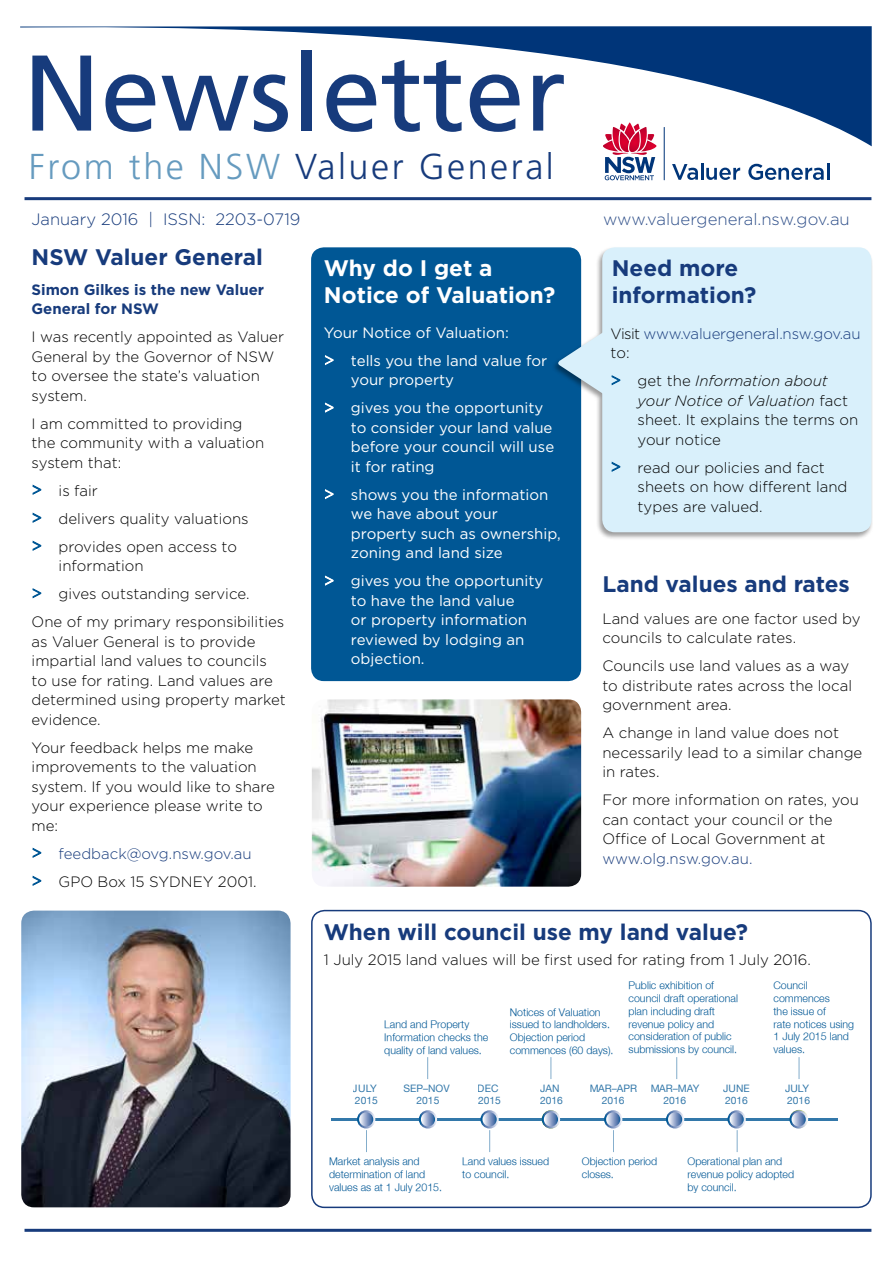
<style>
.page{position:relative;width:893px;height:1263px;background:#fff}
.page>*{position:absolute;margin:0;border:0;box-sizing:border-box;transform-origin:0 0}
.t1{font:107.4px "Frutiger CE";color:#173b7c}
.t2{font:300 36px "Frutiger CE";letter-spacing:.07em;color:#173b7c}
.t3{font:700 22.5px/27px "Gotham";color:#173b7c}
.t4{font:700 22.5px/27px "Gotham";color:#fff}
.t5{font:300 16.5px "Gotham";color:#173b7c}
.t6{font:300 15px/19.5px "Gotham";color:#000}
.t7{font:15px/19.5px "Gotham";color:#fff}
.t8{font:300 15px/28px "Gotham";letter-spacing:-.01em;color:#173b7c}
.t9{font:700 15px/19.5px "Gotham";color:#173b7c}
.t10{font:300 10.65px/12.8px "Helvetica Neue";color:#005795}
.t11{font:10.2px/12.3px "Helvetica Neue";color:#005795}
.s1{color:#669bbf}
.s2{font-size:16.5px;color:#005795}
.s3{color:#000}
.s4{font-style:italic}
.s5{font-weight:300;font-size:16.5px}
</style>
<div class="page">
<div style="left:311px;top:247px;width:270px;height:434px;background:#005795;border-radius:13px"></div>
<hr style="left:25px;top:1229px;width:846px;height:3px;background:#173b7c">
<hr style="left:664px;top:127px;width:1px;height:53px;background:#003579">
<svg style="left:603px;top:146px;width:54px;height:34px"></svg>
<svg style="left:672px;top:164px;width:26px;height:16px"></svg>
<hr style="left:701px;top:163px;width:3px;height:17px;background:#003579">
<svg style="left:706px;top:168px;width:34px;height:12px"></svg>
<svg style="left:748px;top:163px;width:81px;height:17px"></svg>
<svg style="left:32px;top:484px;width:10px;height:11px"></svg>
<svg style="left:32px;top:512px;width:10px;height:11px"></svg>
<svg style="left:32px;top:540px;width:10px;height:11px"></svg>
<svg style="left:32px;top:588px;width:10px;height:10px"></svg>
<svg style="left:32px;top:847px;width:10px;height:11px"></svg>
<svg style="left:32px;top:875px;width:10px;height:11px"></svg>
<img style="left:21px;top:910px;width:270px;height:297px">
<svg style="left:325px;top:355px;width:9px;height:10px"></svg>
<svg style="left:325px;top:402px;width:9px;height:11px"></svg>
<svg style="left:325px;top:489px;width:9px;height:10px"></svg>
<svg style="left:325px;top:575px;width:9px;height:11px"></svg>
<div style="left:551px;top:246px;width:322px;height:294px;background:#000;opacity:.39"></div>
<div style="left:602px;top:247px;width:269px;height:285px;background:#d9f0fb;border-radius:13px"></div>
<svg style="left:556px;top:320px;width:65px;height:86px"></svg>
<svg style="left:611px;top:461px;width:10px;height:11px"></svg>
<img style="left:312px;top:699px;width:269px;height:188px">
<svg style="left:20px;top:26px;width:852px;height:120px"></svg>
<svg style="left:331px;top:1057px;width:507px;height:95px"></svg>
<hr style="left:331px;top:1118px;width:507px;height:2px;background:#005795">
<svg style="left:357px;top:1110px;width:18px;height:18px"></svg>
<svg style="left:359px;top:1112px;width:14px;height:14px"></svg>
<svg style="left:419px;top:1110px;width:18px;height:18px"></svg>
<svg style="left:421px;top:1112px;width:14px;height:14px"></svg>
<svg style="left:480px;top:1110px;width:19px;height:18px"></svg>
<svg style="left:482px;top:1112px;width:15px;height:14px"></svg>
<svg style="left:604px;top:1110px;width:18px;height:18px"></svg>
<svg style="left:606px;top:1112px;width:14px;height:14px"></svg>
<svg style="left:666px;top:1110px;width:18px;height:18px"></svg>
<svg style="left:668px;top:1112px;width:14px;height:14px"></svg>
<svg style="left:727px;top:1110px;width:19px;height:18px"></svg>
<svg style="left:730px;top:1112px;width:14px;height:14px"></svg>
<svg style="left:366px;top:1130px;width:1px;height:22px"></svg>
<svg style="left:489px;top:1130px;width:1px;height:22px"></svg>
<svg style="left:613px;top:1130px;width:1px;height:22px"></svg>
<svg style="left:737px;top:1130px;width:1px;height:22px"></svg>
<svg style="left:427px;top:1057px;width:1px;height:22px"></svg>
<svg style="left:550px;top:1057px;width:1px;height:22px"></svg>
<svg style="left:676px;top:1057px;width:1px;height:22px"></svg>
<svg style="left:799px;top:1057px;width:1px;height:22px"></svg>
<svg style="left:542px;top:1110px;width:18px;height:18px"></svg>
<svg style="left:544px;top:1112px;width:14px;height:14px"></svg>
<svg style="left:789px;top:1110px;width:19px;height:18px"></svg>
<svg style="left:792px;top:1112px;width:14px;height:14px"></svg>
<div style="left:311px;top:910px;width:561px;height:298px;border:2px solid #173b7c;border-radius:13px"></div>
<hr style="left:25px;top:197px;width:846px;height:3px;background:#173b7c">
<h1 class="t1" style="left:23px;top:31px;width:545px">Newsletter</h1>
<h2 class="t2" style="left:29px;top:146px;width:526px"><span class="s1">From the NSW</span> Valuer General</h2>
<p class="t5" style="left:32px;top:209px;width:270px">January 2016 | ISSN: 2203-0719</p>
<p class="t5" style="left:603px;top:209px;width:248px">www.valuergeneral.nsw.gov.au</p>
<h3 class="t3" style="left:32px;top:244px;width:233px">NSW Valuer General</h3>
<p class="t9" style="left:32px;top:279px;width:234px">Simon Gilkes is the new Valuer<br>General for NSW</p>
<p class="t6" style="left:32px;top:326px;width:254px">I was recently appointed as Valuer<br>General by the Governor of NSW to oversee the state’s valuation system.</p>
<p class="t6" style="left:32px;top:413px;width:234px">I am committed to providing the community with a valuation system that:</p>
<p class="t6" style="left:32px;top:476px;width:219px;line-height:28px"><span class="s2">&gt;</span> is fair<br><span class="s2">&gt;</span> delivers quality valuations <span class="s2">&gt;</span> provides open access to</p>
<p class="t6" style="left:32px;top:551px;width:254px;line-height:28px;text-indent:27px">information<br><span class="s2">&gt;</span> gives outstanding service.<br>One of my primary responsibilities</p>
<p class="t6" style="left:32px;top:631px;width:256px">as Valuer General is to provide impartial land values to councils to use for rating. Land values are determined using property market evidence.</p>
<p class="t6" style="left:32px;top:737px;width:245px">Your feedback helps me make improvements to the valuation system. If you would like to share your experience please write to me:</p>
<p class="t8" style="left:32px;top:839px;width:226px"><span class="s2">&gt;</span> feedback@ovg.nsw.gov.au <span class="s2">&gt;</span> <span class="s3">GPO Box 15 SYDNEY 2001.</span></p>
<h3 class="t4" style="left:324px;top:254px;width:233px">Why do I get a<br>Notice of Valuation?</h3>
<h3 class="t3" style="left:612px;top:254px;width:146px">Need more information?</h3>
<p class="t8" style="left:611px;top:323px;width:251px;line-height:19.5px"><span class="s3">Visit</span> www.valuergeneral.nsw.gov.au <span class="s3">to:</span></p>
<p class="t6" style="left:638px;top:371px;width:222px;text-indent:-27px"><span class="s2">&gt;</span> get the <span class="s4">Information about your Notice of Valuation</span> fact sheet. It explains the terms on your notice</p>
<p class="t6" style="left:638px;top:457px;width:211px;text-indent:-27px"><span class="s2">&gt;</span> read our policies and fact sheets on how different land types are valued.</p>
<p class="t7" style="left:324px;top:318px;width:225px;line-height:28px">Your Notice of Valuation:<br><span class="s5">&gt;</span> tells you the land value for</p>
<p class="t7" style="left:324px;top:366px;width:221px;line-height:28px;text-indent:27px">your property<br><span class="s5">&gt;</span> gives you the opportunity</p>
<p class="t7" style="left:351px;top:418px;width:205px;text-align:justify">to consider your land value before your council will use it for rating</p>
<p class="t7" style="left:351px;top:485px;width:211px;text-indent:-27px"><span class="s5">&gt;</span> shows you the information we have about your property such as ownership, zoning and land size</p>
<p class="t7" style="left:351px;top:571px;width:194px;text-indent:-27px"><span class="s5">&gt;</span> gives you the opportunity to have the land value<br>or property information reviewed by lodging an objection.</p>
<h3 class="t3" style="left:602px;top:570px;width:249px">Land values and rates</h3>
<p class="t6" style="left:602px;top:608px;width:260px">Land values are one factor used by councils to calculate rates.</p>
<p class="t6" style="left:602px;top:656px;width:251px">Councils use land values as a way to distribute rates across the local government area.</p>
<p class="t6" style="left:602px;top:723px;width:261px">A change in land value does not necessarily lead to a similar change in rates.</p>
<p class="t6" style="left:602px;top:790px;width:258px">For more information on rates, you can contact your council or the<br>Office of Local Government at</p>
<p class="t8" style="left:602px;top:844px;width:152px">www.olg.nsw.gov.au.</p>
<h3 class="t3" style="left:324px;top:918px;width:426px">When will council use my land value?</h3>
<p class="t6" style="left:324px;top:949px;width:488px">1 July 2015 land values will be first used for rating from 1 July 2016.</p>
<p class="t10" style="left:384px;top:1018px;width:105px">Land and Property<br>Information checks the quality of land values.</p>
<p class="t11" style="left:478px;top:1082px;width:25px">DEC<br>2015</p>
<p class="t11" style="left:403px;top:1082px;width:48px;text-align:center">SEP–NOV<br>2015</p>
<p class="t11" style="left:353px;top:1082px;width:26px">JULY<br>2015</p>
<p class="t10" style="left:629px;top:979px;width:111px">Public exhibition of council draft operational plan including draft revenue policy and consideration of public submissions by council.</p>
<p class="t11" style="left:723px;top:1082px;width:28px">JUNE<br>2016</p>
<p class="t10" style="left:510px;top:1005px;width:105px">Notices of Valuation issued to landholders.<br>Objection period commences (60 days).</p>
<p class="t11" style="left:589px;top:1082px;width:50px;text-align:center">MAR–APR<br>2016</p>
<p class="t11" style="left:540px;top:1082px;width:24px">JAN<br>2016</p>
<p class="t11" style="left:650px;top:1082px;width:51px;text-align:center">MAR–MAY<br>2016</p>
<p class="t10" style="left:773px;top:979px;width:82px">Council commences<br>the issue of<br>rate notices using<br>1 July 2015 land values.</p>
<p class="t11" style="left:785px;top:1082px;width:26px">JULY<br>2016</p>
<p class="t10" style="left:329px;top:1155px;width:114px">Market analysis and determination of land values as at 1 July 2015.</p>
<p class="t10" style="left:462px;top:1155px;width:88px">Land values issued to council.</p>
<p class="t10" style="left:582px;top:1155px;width:77px">Objection period closes.</p>
<p class="t10" style="left:687px;top:1155px;width:108px">Operational plan and revenue policy adopted by council.</p>
</div>
